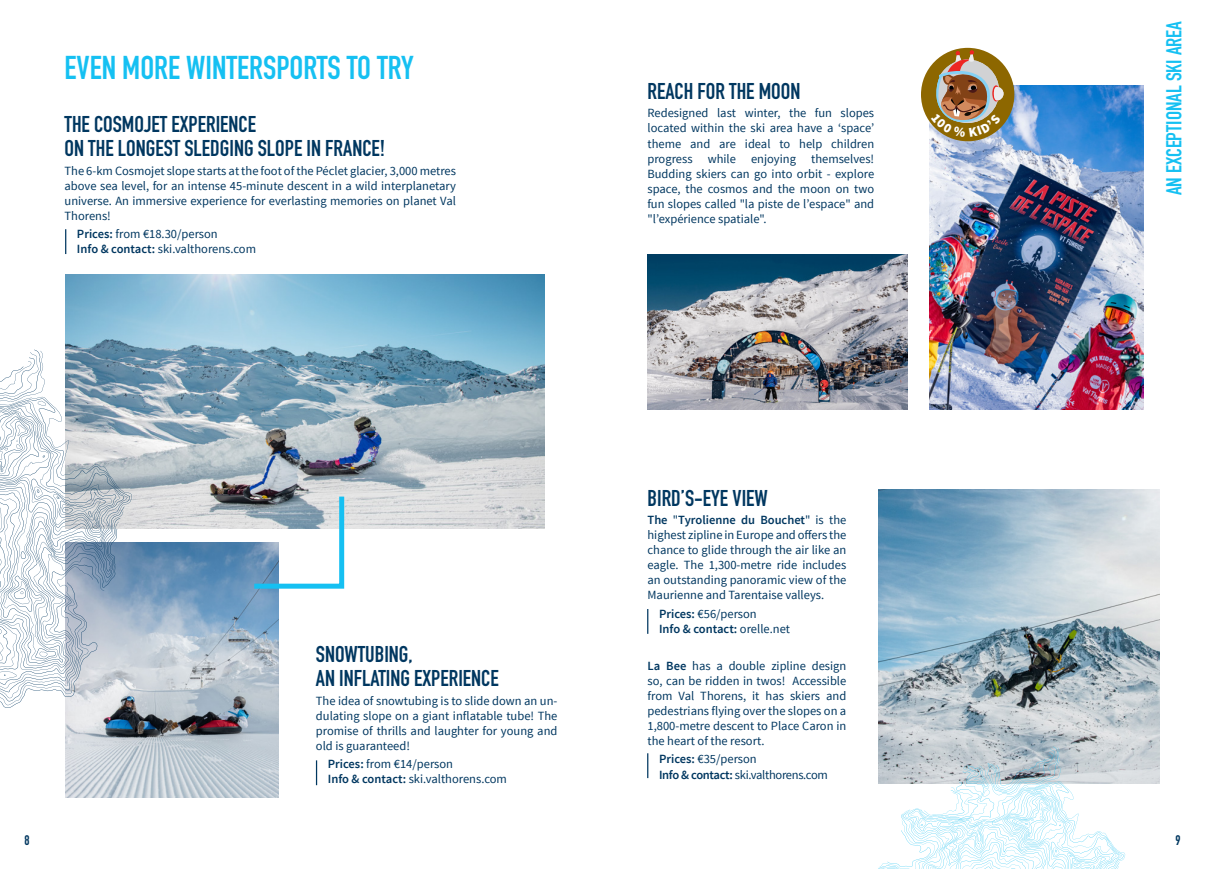
<style>
.page{position:relative;width:1205px;height:869px;background:#fff}
.page>*{position:absolute;margin:0;border:0;box-sizing:border-box;transform-origin:0 0}
.t1{font:700 32.5px "DIN Condensed";color:#15c0f2}
.t2{font:700 22.5px "DIN Condensed";color:#003760}
.t3{font:700 21.25px "DIN Condensed";color:#15c0f2}
.t4{font:700 13.75px "DIN Condensed";color:#003760}
.t5{font:12.5px/15px "Source Sans Pro";color:#003760;text-align:justify}
.t6{font:12.5px "Source Sans Pro";letter-spacing:-.025em;color:#003760}
.t7{font:600 12.5px "Source Sans Pro";color:#003760}
.s1{font-weight:600}
.s2{font-weight:400}
</style>
<div class="page">
<img style="left:65px;top:274px;width:479px;height:254px">
<img style="left:879px;top:489px;width:281px;height:294px">
<img style="left:65px;top:542px;width:214px;height:254px">
<svg style="left:249px;top:491px;width:98px;height:100px"></svg>
<svg style="left:0;top:349px;width:132px;height:358px"></svg>
<svg style="left:878px;top:746px;width:247px;height:122px"></svg>
<img style="left:930px;top:86px;width:213px;height:324px">
<img style="left:647px;top:255px;width:260px;height:155px">
<div style="left:921px;top:48px;width:93px;height:93px;background:#8d6700;border-radius:50%"></div>
<svg style="left:65px;top:229px;width:1px;height:25px"></svg>
<svg style="left:316px;top:760px;width:1px;height:24px"></svg>
<svg style="left:647px;top:609px;width:1px;height:24px"></svg>
<svg style="left:647px;top:753px;width:1px;height:24px"></svg>
<img style="left:931px;top:50px;width:72px;height:87px">
<p class="t1" style="left:65px;top:46px;width:351px">EVEN MORE WINTERSPORTS TO TRY</p>
<p class="t2" style="left:65px;top:109px;width:193px">THE COSMOJET EXPERIENCE</p>
<p class="t2" style="left:65px;top:133px;width:322px">ON THE LONGEST SLEDGING SLOPE IN FRANCE!</p>
<p class="t5" style="left:65px;top:163px;width:393px">The 6-km Cosmojet slope starts at the foot of the Péclet glacier, 3,000 metres above sea level, for an intense 45-minute descent in a wild interplanetary universe. An immersive experience for everlasting memories on planet Val Thorens!</p>
<p class="t5" style="left:77px;top:226px;width:142px"><span class="s1">Prices:</span> from €18.30/person</p>
<p class="t5" style="left:77px;top:241px;width:181px"><span class="s1">Info &amp; contact:</span> ski.valthorens.com</p>
<p class="t2" style="left:647px;top:76px;width:154px">REACH FOR THE MOON</p>
<p class="t5" style="left:647px;top:106px;width:228px">Redesigned last winter, the fun slopes located within the ski area have a ‘space’ theme and are ideal to help children progress while enjoying themselves!<br>Budding skiers can go into orbit - explore space, the cosmos and the moon on two fun slopes called "la piste de l’espace" and "l’expérience spatiale".</p>
<p class="t2" style="left:316px;top:638px;width:98px">SNOWTUBING,</p>
<p class="t2" style="left:316px;top:662px;width:184px">AN INFLATING EXPERIENCE</p>
<p class="t5" style="left:316px;top:692px;width:243px">The idea of snowtubing is to slide down an un&shy;dulating slope on a giant inflatable tube! The promise of thrills and laughter for young and old is guaranteed!</p>
<p class="t5" style="left:328px;top:756px;width:127px"><span class="s1">Prices:</span> from €14/person</p>
<p class="t5" style="left:328px;top:771px;width:181px"><span class="s1">Info &amp; contact:</span> ski.valthorens.com</p>
<p class="t2" style="left:647px;top:482px;width:122px">BIRD’S-EYE VIEW</p>
<p class="t5" style="left:647px;top:512px;width:200px"><span class="s1">The</span> "<span class="s1">Tyrolienne du Bouchet</span>" is the highest zipline in Europe and offers the chance to glide through the air like an eagle. The 1,300-metre ride includes an outstanding panoramic view of the Maurienne and Tarentaise valleys.</p>
<p class="t5" style="left:659px;top:606px;width:99px"><span class="s1">Prices:</span> €56/person</p>
<p class="t7" style="left:659px;top:620px;width:132px">Info &amp; contact: <span class="s2">orelle.net</span></p>
<p class="t5" style="left:647px;top:658px;width:200px"><span class="s1">La Bee</span> has a double zipline design so, can be ridden in twos! Accessible from Val Thorens, it has skiers and pedestrians flying over the slopes on a 1,800-metre descent to Place Caron in the heart of the resort.</p>
<p class="t5" style="left:659px;top:751px;width:99px"><span class="s1">Prices:</span> €35/person</p>
<p class="t6" style="left:659px;top:766px;width:170px"><span class="s1">Info &amp; contact:</span> ski.valthorens.com</p>
<h3 class="t3" style="left:1159px;top:195px;width:176px;rotate:-90deg">AN EXCEPTIONAL SKI AREA</h3>
<p class="t4" style="left:24px;top:830px;width:7px">8</p>
<p class="t4" style="left:1175px;top:830px;width:7px">9</p>
</div>
